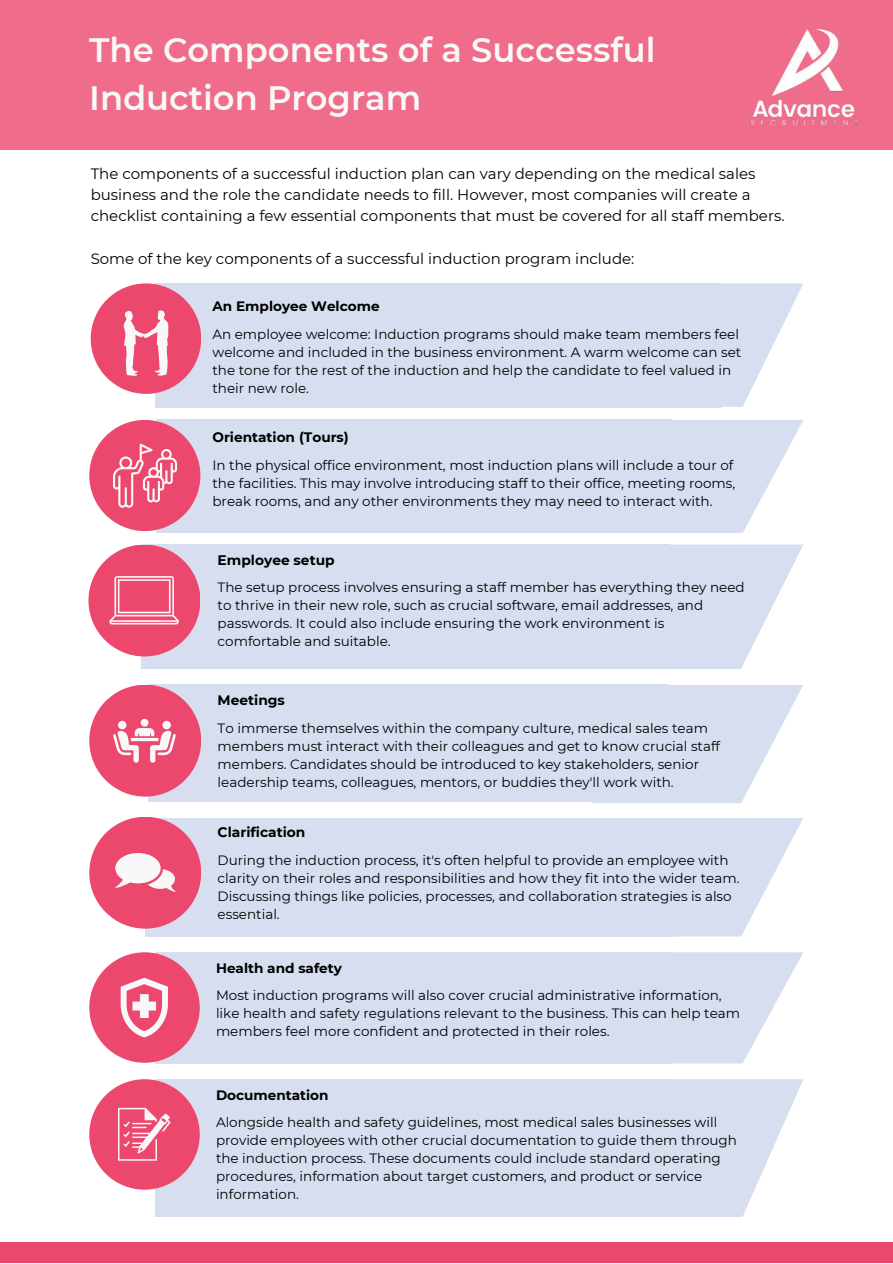
<style>
.page{position:relative;width:893px;height:1264px;background:#fff}
.page>*{position:absolute;margin:0;border:0;box-sizing:border-box;transform-origin:0 0}
.t1{font:600 33.75px/47.2px "Montserrat";color:#f8f8f8}
.t2{font:15px/21.3px "Montserrat";color:#000}
.t3{font:700 13.8px "Montserrat";color:#000}
.t4{font:700 13.65px "Montserrat";color:#000}
.t5{font:13.5px/18px "Montserrat";color:#000}
</style>
<div class="page">
<div style="left:0;top:0;width:892px;height:149px;background:#ef6c8b"></div>
<img style="left:750px;top:29px;width:108px;height:97px">
<div style="left:155px;top:283px;width:565px;height:124px;background:#d6deef"></div>
<svg style="left:720px;top:283px;width:83px;height:124px"></svg>
<div style="left:91px;top:283px;width:110px;height:111px;background:#ec486e;border-radius:50%"></div>
<svg style="left:124px;top:310px;width:44px;height:66px"></svg>
<div style="left:156px;top:420px;width:515px;height:113px;background:#d6deef"></div>
<svg style="left:671px;top:420px;width:132px;height:113px"></svg>
<div style="left:89px;top:420px;width:111px;height:111px;background:#ec486e;border-radius:50%"></div>
<div style="left:141px;top:544px;width:528px;height:125px;background:#d6deef"></div>
<svg style="left:669px;top:544px;width:134px;height:125px"></svg>
<div style="left:88px;top:544px;width:112px;height:112px;background:#ec486e;border-radius:50%"></div>
<div style="left:145px;top:817px;width:529px;height:119px;background:#d6deef"></div>
<svg style="left:591px;top:817px;width:212px;height:119px"></svg>
<div style="left:89px;top:816px;width:112px;height:112px;background:#ec486e;border-radius:50%"></div>
<svg style="left:115px;top:853px;width:61px;height:39px"></svg>
<svg style="left:113px;top:443px;width:64px;height:65px"></svg>
<svg style="left:109px;top:576px;width:70px;height:48px"></svg>
<div style="left:148px;top:684px;width:520px;height:118px;background:#d6deef"></div>
<svg style="left:591px;top:684px;width:212px;height:119px"></svg>
<div style="left:89px;top:684px;width:112px;height:112px;background:#ec486e;border-radius:50%"></div>
<svg style="left:113px;top:728px;width:63px;height:34px"></svg>
<div style="left:162px;top:721px;width:9px;height:8px;background:#f8f8f8;border-radius:50%"></div>
<div style="left:118px;top:721px;width:8px;height:8px;background:#f8f8f8;border-radius:50%"></div>
<div style="left:141px;top:718px;width:7px;height:8px;background:#f8f8f8;border-radius:50%"></div>
<div style="left:155px;top:952px;width:516px;height:111px;background:#d6deef"></div>
<svg style="left:671px;top:952px;width:132px;height:111px"></svg>
<div style="left:89px;top:952px;width:111px;height:110px;background:#ec486e;border-radius:50%"></div>
<svg style="left:121px;top:977px;width:47px;height:60px"></svg>
<div style="left:155px;top:1079px;width:516px;height:137px;background:#d6deef"></div>
<svg style="left:671px;top:1079px;width:132px;height:137px"></svg>
<div style="left:89px;top:1079px;width:111px;height:110px;background:#ec486e;border-radius:50%"></div>
<svg style="left:118px;top:1107px;width:53px;height:53px"></svg>
<div style="left:0;top:1242px;width:892px;height:20px;background:#ec486e"></div>
<h1 class="t1" style="left:89px;top:27px;width:567px">The Components of a Successful<br>Induction Program</h1>
<p class="t2" style="left:91px;top:163px;width:695px">The components of a successful induction plan can vary depending on the medical sales business and the role the candidate needs to fill. However, most companies will create a checklist containing a few essential components that must be covered for all staff members.</p>
<p class="t2" style="left:91px;top:248px;width:545px">Some of the key components of a successful induction program include:</p>
<p class="t4" style="left:212px;top:297px;width:169px">An Employee Welcome</p>
<p class="t5" style="left:212px;top:325px;width:530px">An employee welcome: Induction programs should make team members feel welcome and included in the business environment. A warm welcome can set the tone for the rest of the induction and help the candidate to feel valued in their new role.</p>
<p class="t4" style="left:212px;top:428px;width:138px">Orientation (Tours)</p>
<p class="t5" style="left:212px;top:456px;width:524px">In the physical office environment, most induction plans will include a tour of the facilities. This may involve introducing staff to their office, meeting rooms, break rooms, and any other environments they may need to interact with.</p>
<p class="t3" style="left:218px;top:552px;width:118px">Employee setup</p>
<p class="t5" style="left:218px;top:578px;width:528px">The setup process involves ensuring a staff member has everything they need to thrive in their new role, such as crucial software, email addresses, and passwords. It could also include ensuring the work environment is comfortable and suitable.</p>
<p class="t3" style="left:218px;top:692px;width:69px">Meetings</p>
<p class="t5" style="left:218px;top:719px;width:504px">To immerse themselves within the company culture, medical sales team members must interact with their colleagues and get to know crucial staff members. Candidates should be introduced to key stakeholders, senior leadership teams, colleagues, mentors, or buddies they'll work with.</p>
<p class="t3" style="left:218px;top:824px;width:89px">Clarification</p>
<p class="t5" style="left:218px;top:851px;width:523px">During the induction process, it's often helpful to provide an employee with clarity on their roles and responsibilities and how they fit into the wider team.<br>Discussing things like policies, processes, and collaboration strategies is also essential.</p>
<p class="t4" style="left:216px;top:959px;width:127px">Health and safety</p>
<p class="t5" style="left:216px;top:986px;width:525px">Most induction programs will also cover crucial administrative information, like health and safety regulations relevant to the business. This can help team members feel more confident and protected in their roles.</p>
<p class="t4" style="left:216px;top:1086px;width:114px">Documentation</p>
<p class="t5" style="left:216px;top:1113px;width:522px">Alongside health and safety guidelines, most medical sales businesses will provide employees with other crucial documentation to guide them through the induction process. These documents could include standard operating procedures, information about target customers, and product or service information.</p>
</div>
